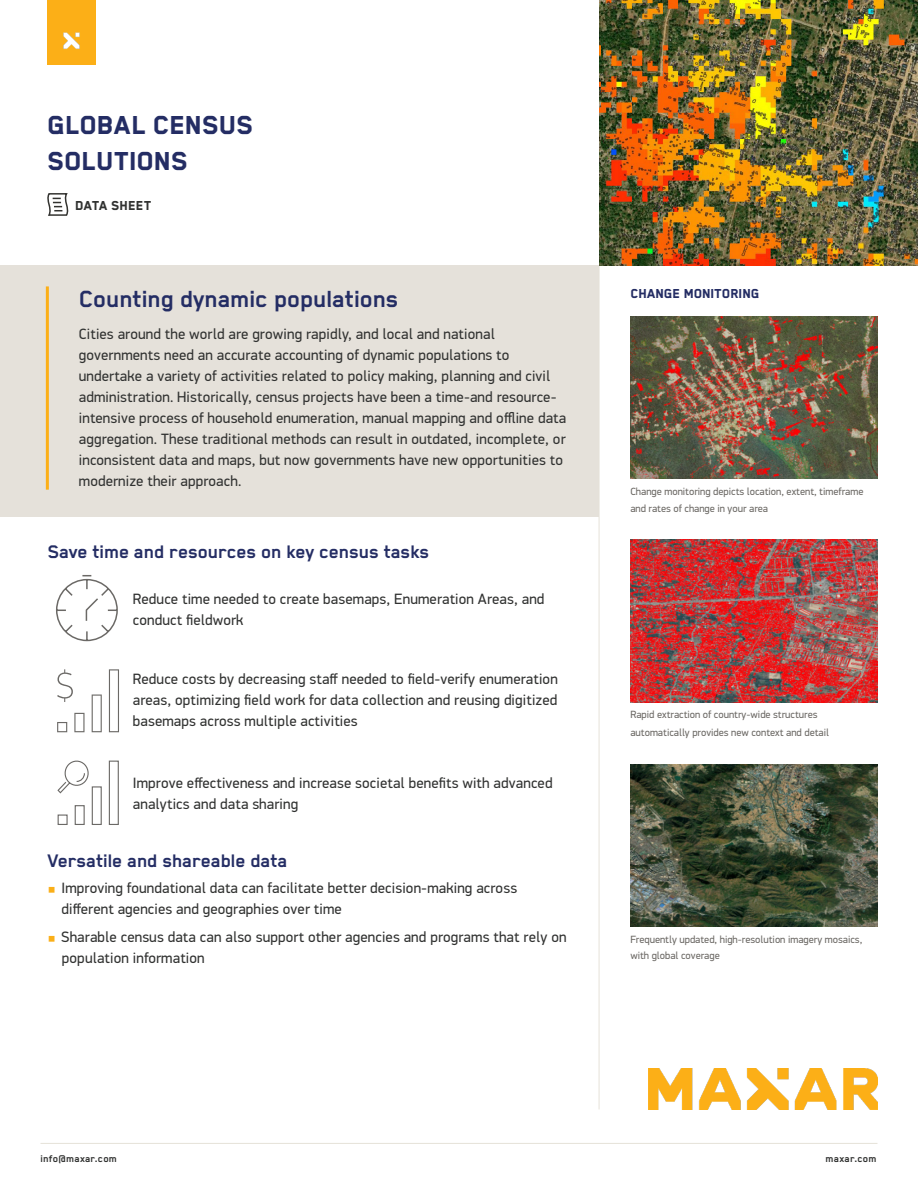
<style>
.page{position:relative;width:918px;height:1188px;background:#fff}
.page>*{position:absolute;margin:0;border:0;box-sizing:border-box;transform-origin:0 0}
.Title_Page_Header{font:800 30px/36px "Blender";letter-spacing:.005em;color:#242d64}
.t1{font:700 27px "Blender";color:#242d64}
.Subhead{font:700 21px "Blender";color:#242d64}
.Intro_Paragraph{font:15px/21px "PFDIN Display Pro";letter-spacing:.01em;color:#313231}
.Highlight_Column_Hea{font:15px/21px "PFDIN Display Pro";letter-spacing:.01em;color:#313231}
.Subhead-2{font:800 15px "Blender";color:#242d64}
.Icon_Copy{font:800 15px "Blender";letter-spacing:.01em;color:#313231}
.t2{font:700 11.25px "Blender";letter-spacing:.025em;color:#313231}
.Intro_Paragraph-2{font:10.5px/16.5px "PFDIN Display Pro";color:#6c6965}
.s1{font-weight:300;font-size:9px;color:#faaf18}
</style>
<div class="page">
<svg style="left:47px;top:193px;width:22px;height:23px"></svg>
<div style="left:0;top:266px;width:599px;height:251px;background:#e5e1da"></div>
<img style="left:599px;top:0;width:319px;height:266px">
<img style="left:648px;top:1068px;width:230px;height:41px">
<hr style="left:40px;top:1143px;width:838px;height:1px;background:#e6e2d9">
<hr style="left:599px;top:266px;width:1px;height:843px;background:#e6e2d9">
<hr style="left:46px;top:286px;width:3px;height:204px;background:#fcaf17">
<div style="left:47px;top:0;width:48px;height:65px;background:#fcaf17"></div>
<img style="left:630px;top:316px;width:248px;height:163px">
<img style="left:630px;top:540px;width:248px;height:162px">
<img style="left:630px;top:764px;width:248px;height:162px">
<svg style="left:57px;top:760px;width:62px;height:65px"></svg>
<svg style="left:57px;top:722px;width:10px;height:10px"></svg>
<svg style="left:74px;top:713px;width:11px;height:19px"></svg>
<svg style="left:92px;top:695px;width:10px;height:37px"></svg>
<svg style="left:109px;top:669px;width:10px;height:63px"></svg>
<svg style="left:57px;top:669px;width:16px;height:33px"></svg>
<svg style="left:56px;top:575px;width:62px;height:67px"></svg>
<p class="Title_Page_Header" style="left:47px;top:107px;width:207px">GLOBAL CENSUS<br>SOLUTIONS</p>
<p class="Icon_Copy" style="left:75px;top:197px;width:78px">DATA SHEET</p>
<p class="t1" style="left:79px;top:284px;width:321px">Counting dynamic populations</p>
<p class="Intro_Paragraph" style="left:79px;top:323px;width:489px">Cities around the world are growing rapidly, and local and national governments need an accurate accounting of dynamic populations to undertake a variety of activities related to policy making, planning and civil administration. Historically, census projects have been a time-and resource&shy;intensive process of household enumeration, manual mapping and offline data aggregation. These traditional methods can result in outdated, incomplete, or inconsistent data and maps, but now governments have new opportunities to modernize their approach.</p>
<p class="Subhead" style="left:47px;top:541px;width:383px">Save time and resources on key census tasks</p>
<p class="Highlight_Column_Hea" style="left:133px;top:588px;width:413px">Reduce time needed to create basemaps, Enumeration Areas, and conduct fieldwork</p>
<p class="Highlight_Column_Hea" style="left:133px;top:669px;width:426px;text-align:justify">Reduce costs by decreasing staff needed to field-verify enumeration areas, optimizing field work for data collection and reusing digitized basemaps across multiple activities</p>
<p class="Highlight_Column_Hea" style="left:133px;top:772px;width:421px">Improve effectiveness and increase societal benefits with advanced analytics and data sharing</p>
<p class="Subhead" style="left:47px;top:850px;width:242px">Versatile and shareable data</p>
<p class="Intro_Paragraph" style="left:62px;top:877px;width:457px;text-indent:-14px"><span class="s1">■</span> Improving foundational data can facilitate better decision-making across different agencies and geographies over time</p>
<p class="Intro_Paragraph" style="left:62px;top:926px;width:506px;text-indent:-14px"><span class="s1">■</span> Sharable census data can also support other agencies and programs that rely on population information</p>
<p class="Subhead-2" style="left:630px;top:286px;width:130px">CHANGE MONITORING</p>
<p class="Intro_Paragraph-2" style="left:630px;top:484px;width:235px">Change monitoring depicts location, extent, timeframe and rates of change in your area</p>
<p class="Intro_Paragraph-2" style="left:630px;top:706px;width:200px;line-height:18px">Rapid extraction of country-wide structures automatically provides new context and detail</p>
<p class="Intro_Paragraph-2" style="left:630px;top:931px;width:233px">Frequently updated, high-resolution imagery mosaics, with global coverage</p>
<p class="t2" style="left:40px;top:1152px;width:78px">info@maxar.com</p>
<p class="t2" style="left:826px;top:1152px;width:52px">maxar.com</p>
</div>
